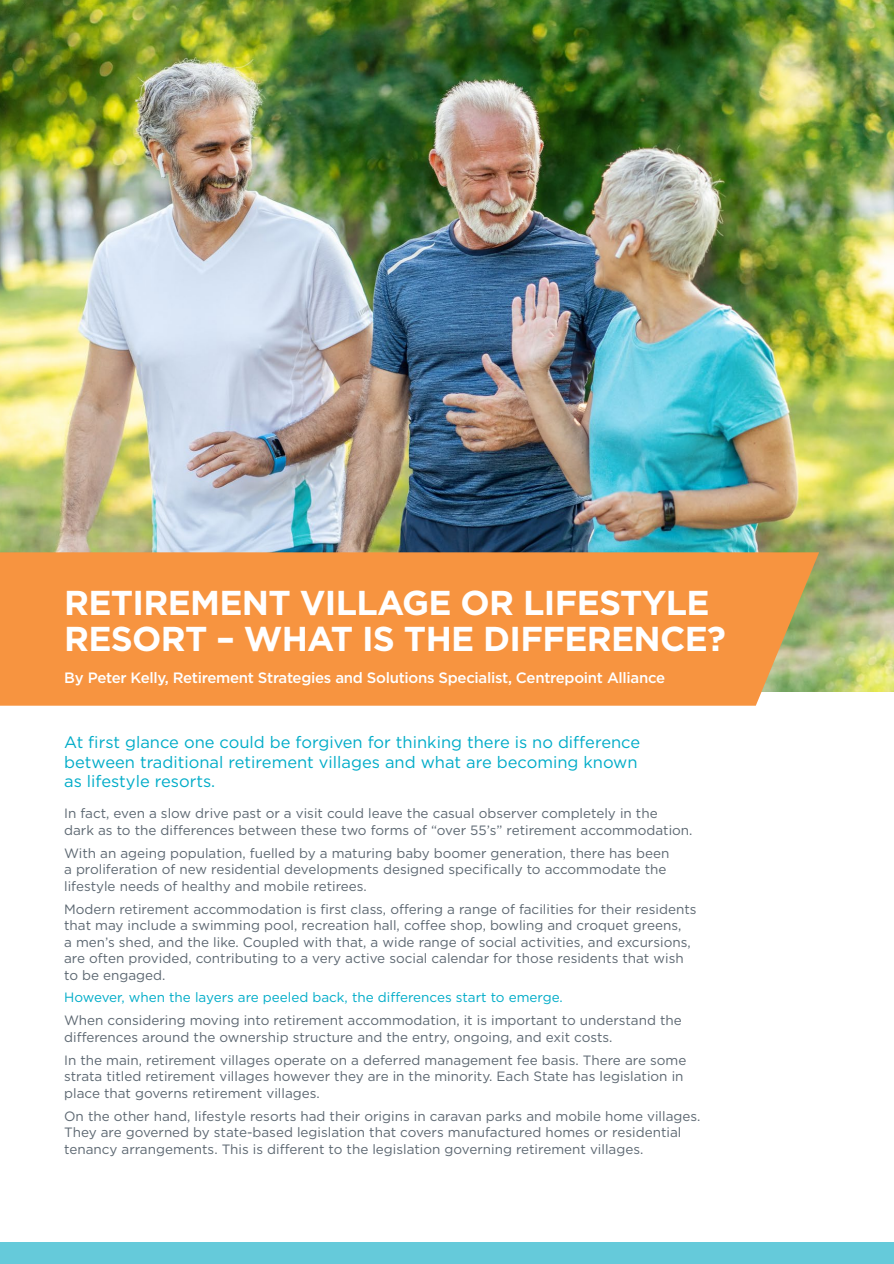
<style>
.page{position:relative;width:894px;height:1264px;background:#fff}
.page>*{position:absolute;margin:0;border:0;box-sizing:border-box;transform-origin:0 0}
.BIG_WHITE{font:700 34.5px/36px "Gotham";letter-spacing:-.02em;color:#fff}
.Body_Copy{font:16.5px/19.5px "Gotham";color:#00acc8}
.Author{font:500 15px "Gotham";letter-spacing:-.02em;color:#fff}
.Body_Copy-2{font:13.5px/16.5px "Gotham";color:#5c6771}
.Body_Copy-3{font:13.5px "Gotham";color:#00acc8}
</style>
<div class="page">
<img style="left:0;top:0;width:894px;height:692px">
<div style="left:0;top:1242px;width:894px;height:22px;background:#65cada"></div>
<div style="left:0;top:552px;width:819px;height:154px;background:#f79440"></div>
<p class="BIG_WHITE" style="left:64px;top:585px;width:663px">RETIREMENT VILLAGE OR LIFESTYLE<br>RESORT – WHAT IS THE DIFFERENCE?</p>
<p class="Author" style="left:64px;top:668px;width:602px">By Peter Kelly, Retirement Strategies and Solutions Specialist, Centrepoint Alliance</p>
<p class="Body_Copy" style="left:64px;top:732px;width:577px">At first glance one could be forgiven for thinking there is no difference between traditional retirement villages and what are becoming known as lifestyle resorts.</p>
<p class="Body_Copy-2" style="left:64px;top:805px;width:630px">In fact, even a slow drive past or a visit could leave the casual observer completely in the<br>dark as to the differences between these two forms of “over 55’s” retirement accommodation.</p>
<p class="Body_Copy-2" style="left:64px;top:844px;width:607px">With an ageing population, fuelled by a maturing baby boomer generation, there has been a proliferation of new residential developments designed specifically to accommodate the lifestyle needs of healthy and mobile retirees.</p>
<p class="Body_Copy-2" style="left:64px;top:900px;width:634px">Modern retirement accommodation is first class, offering a range of facilities for their residents that may include a swimming pool, recreation hall, coffee shop, bowling and croquet greens,<br>a men’s shed, and the like. Coupled with that, a wide range of social activities, and excursions, are often provided, contributing to a very active social calendar for those residents that wish to be engaged.</p>
<p class="Body_Copy-3" style="left:64px;top:989px;width:500px">However, when the layers are peeled back, the differences start to emerge.</p>
<p class="Body_Copy-2" style="left:64px;top:1012px;width:619px">When considering moving into retirement accommodation, it is important to understand the differences around the ownership structure and the entry, ongoing, and exit costs.</p>
<p class="Body_Copy-2" style="left:64px;top:1051px;width:624px">In the main, retirement villages operate on a deferred management fee basis. There are some strata titled retirement villages however they are in the minority. Each State has legislation in place that governs retirement villages.</p>
<p class="Body_Copy-2" style="left:64px;top:1107px;width:638px">On the other hand, lifestyle resorts had their origins in caravan parks and mobile home villages.<br>They are governed by state-based legislation that covers manufactured homes or residential tenancy arrangements. This is different to the legislation governing retirement villages.</p>
</div>
